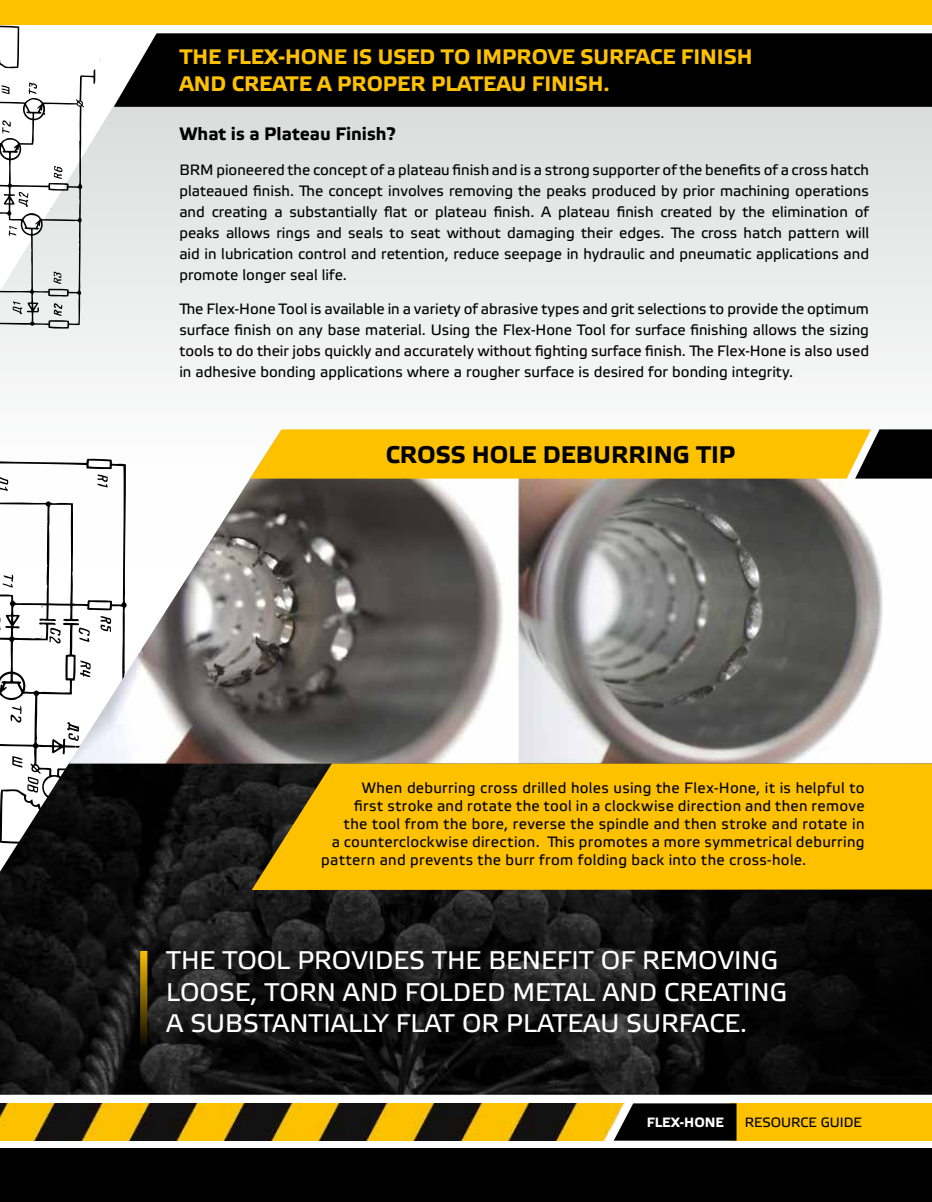
<style>
.page{position:relative;width:932px;height:1202px;background:#fff}
.page>*{position:absolute;margin:0;border:0;box-sizing:border-box;transform-origin:0 0}
.t1{font:25.5px/31.5px "Etelka Text Pro";color:#fff}
.t2{font:700 24px "Etelka Text Pro";color:#000}
.t3{font:700 21px/27px "Etelka Text Pro";color:#fdc100}
.t4{font:700 18px "Etelka Text Pro";color:#000}
.t5{font:15px/21px "Etelka Text Pro";letter-spacing:.02em;color:#000;text-align:justify}
.t6{font:13.5px "Etelka Text Pro";color:#000}
.t7{font:700 13.5px "Etelka Text Pro";color:#fff}
</style>
<div class="page">
<svg style="left:0;top:33px;width:932px;height:446px;fill:#ebecec"></svg>
<svg style="left:0;top:456px;width:69px;height:305px"></svg>
<svg style="left:0;top:24px;width:101px;height:305px"></svg>
<div style="left:0;top:0;width:932px;height:24px;background:#fdc100"></div>
<img style="left:0;top:761px;width:932px;height:333px">
<img style="left:69px;top:430px;width:862px;height:333px">
<div style="left:114px;top:33px;width:817px;height:74px;background:#000"></div>
<div style="left:730px;top:1103px;width:202px;height:37px;background:#fdc100"></div>
<img style="left:0;top:1103px;width:613px;height:37px">
<svg style="left:613px;top:1103px;width:123px;height:37px;background:#181612"></svg>
<div style="left:0;top:1148px;width:932px;height:54px;background:#000"></div>
<svg style="left:140px;top:951px;width:7px;height:94px"></svg>
<svg style="left:250px;top:429px;width:682px;height:49px;background:#e5b10b"></svg>
<svg style="left:252px;top:763px;width:680px;height:127px;background:#eeb602"></svg>
<h3 class="t3" style="left:179px;top:45px;width:574px">THE FLEX-HONE IS USED TO IMPROVE SURFACE FINISH<br>AND CREATE A PROPER PLATEAU FINISH.</h3>
<p class="t4" style="left:179px;top:124px;width:218px">What is a Plateau Finish?</p>
<p class="t5" style="left:179px;top:160px;width:691px">BRM pioneered the concept of a plateau finish and is a strong supporter of the benefits of a cross hatch plateaued finish. The concept involves removing the peaks produced by prior machining operations and creating a substantially flat or plateau finish. A plateau finish created by the elimination of peaks allows rings and seals to seat without damaging their edges. The cross hatch pattern will aid in lubrication control and retention, reduce seepage in hydraulic and pneumatic applications and promote longer seal life.</p>
<p class="t5" style="left:179px;top:299px;width:691px">The Flex-Hone Tool is available in a variety of abrasive types and grit selections to provide the optimum surface finish on any base material. Using the Flex-Hone Tool for surface finishing allows the sizing tools to do their jobs quickly and accurately without fighting surface finish. The Flex-Hone is also used in adhesive bonding applications where a rougher surface is desired for bonding integrity.</p>
<h2 class="t2" style="left:385px;top:441px;width:351px">CROSS HOLE DEBURRING TIP</h2>
<p class="t5" style="left:362px;top:778px;width:504px">When deburring cross drilled holes using the Flex-Hone, it is helpful to</p>
<p class="t5" style="left:354px;top:796px;width:512px">first stroke and rotate the tool in a clockwise direction and then remove</p>
<p class="t5" style="left:344px;top:814px;width:522px">the tool from the bore, reverse the spindle and then stroke and rotate in</p>
<p class="t5" style="left:332px;top:832px;width:534px">a counterclockwise direction. This promotes a more symmetrical deburring</p>
<p class="t5" style="left:321px;top:850px;width:486px">pattern and prevents the burr from folding back into the cross-hole.</p>
<h1 class="t1" style="left:166px;top:946px;width:622px">THE TOOL PROVIDES THE BENEFIT OF REMOVING<br>LOOSE, TORN AND FOLDED METAL AND CREATING<br>A SUBSTANTIALLY FLAT OR PLATEAU SURFACE.</h1>
<p class="t7" style="left:646px;top:1114px;width:79px">FLEX-HONE</p>
<p class="t6" style="left:744px;top:1115px;width:118px">RESOURCE GUIDE</p>
</div>
